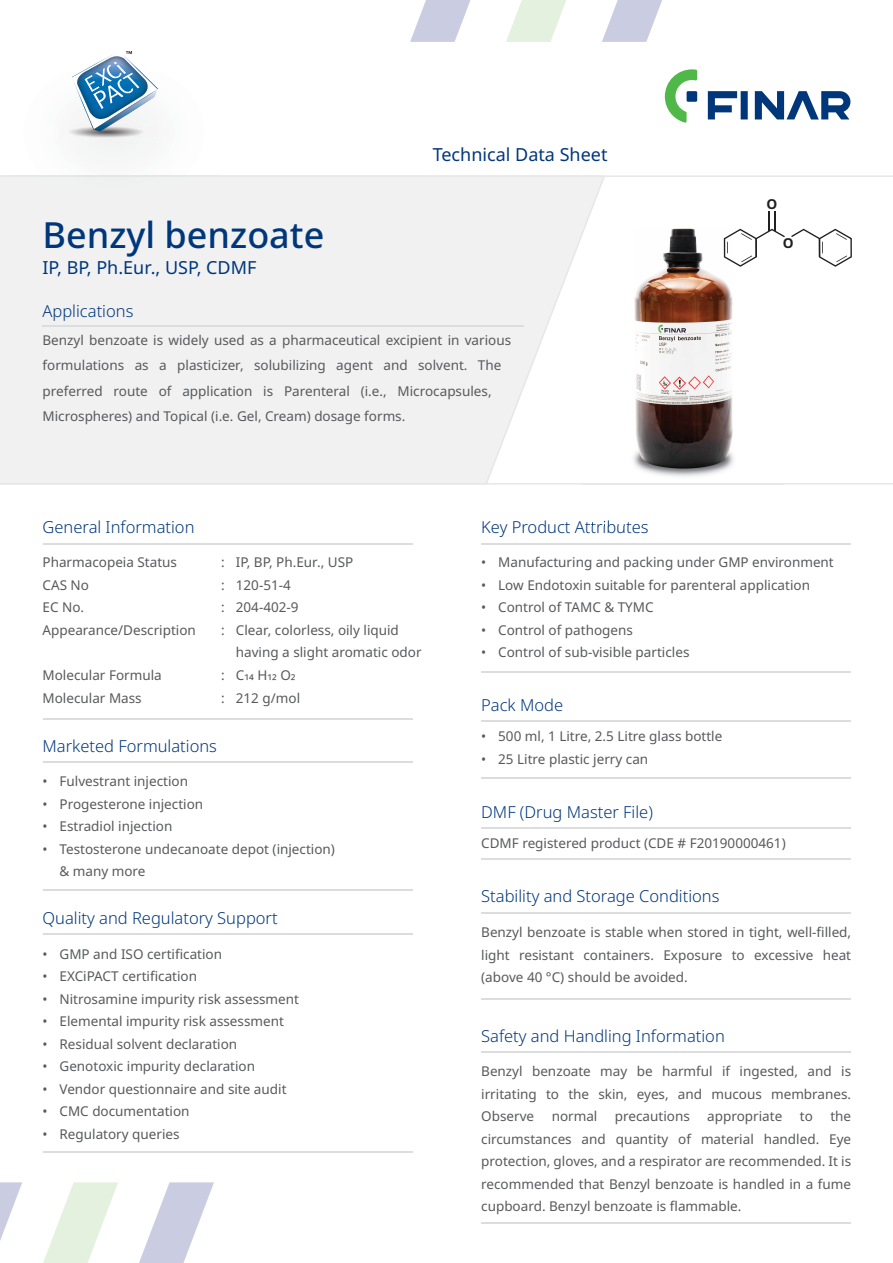
<style>
.page{position:relative;width:893px;height:1263px;background:#fff}
.page>*{position:absolute;margin:0;border:0;box-sizing:border-box;transform-origin:0 0}
.t1{font:500 36px "Noto Sans";color:#00377b}
.t2{font:18px "Noto Sans";color:#00377b}
.t3{font:300 16.5px "Noto Sans";color:#00377b}
.t4{font:700 13.65px "Noto Sans";color:#231f20}
.t5{font:13.5px/22.5px "Noto Sans";color:#58595b}
</style>
<div class="page">
<hr style="left:0;top:175px;width:893px;height:2px;background:#e6e7e8">
<hr style="left:0;top:483px;width:893px;height:1px;background:#e6e7e8">
<svg style="left:0;top:177px;width:605px;height:306px;fill:#f1f1f2"></svg>
<svg style="left:665px;top:69px;width:32px;height:54px"></svg>
<svg style="left:755px;top:91px;width:95px;height:29px"></svg>
<svg style="left:708px;top:91px;width:40px;height:28px"></svg>
<div style="left:687px;top:91px;width:10px;height:11px;background:#00377b"></div>
<svg style="left:602px;top:0;width:60px;height:42px"></svg>
<svg style="left:506px;top:0;width:60px;height:42px"></svg>
<svg style="left:410px;top:0;width:60px;height:42px"></svg>
<svg style="left:139px;top:1182px;width:75px;height:81px"></svg>
<svg style="left:43px;top:1182px;width:75px;height:81px"></svg>
<svg style="left:0;top:1182px;width:22px;height:59px"></svg>
<img style="left:10px;top:141px;width:208px;height:50px">
<img style="left:68px;top:129px;width:76px;height:9px">
<img style="left:71px;top:51px;width:87px;height:81px">
<hr style="left:43px;top:543px;width:369px;height:1px;background:#dcddde">
<hr style="left:43px;top:718px;width:369px;height:2px;background:#dcddde">
<hr style="left:43px;top:933px;width:369px;height:2px;background:#dcddde">
<hr style="left:43px;top:1151px;width:369px;height:2px;background:#dcddde">
<hr style="left:43px;top:761px;width:369px;height:1px;background:#dcddde">
<hr style="left:43px;top:889px;width:369px;height:2px;background:#dcddde">
<hr style="left:481px;top:912px;width:370px;height:1px;background:#dcddde">
<hr style="left:481px;top:998px;width:370px;height:1px;background:#dcddde">
<hr style="left:481px;top:1051px;width:370px;height:2px;background:#dcddde">
<hr style="left:481px;top:1222px;width:370px;height:2px;background:#dcddde">
<hr style="left:481px;top:827px;width:370px;height:2px;background:#dcddde">
<hr style="left:481px;top:858px;width:370px;height:1px;background:#dcddde">
<hr style="left:481px;top:543px;width:370px;height:1px;background:#dcddde">
<hr style="left:481px;top:671px;width:370px;height:2px;background:#dcddde">
<hr style="left:481px;top:720px;width:370px;height:2px;background:#dcddde">
<hr style="left:481px;top:777px;width:370px;height:1px;background:#dcddde">
<hr style="left:43px;top:326px;width:481px;height:1px;background:#dcddde">
<img style="left:584px;top:392px;width:199px;height:93px">
<img style="left:584px;top:483px;width:199px;height:1px">
<img style="left:585px;top:520px;width:63px;height:6px">
<img style="left:635px;top:229px;width:98px;height:239px">
<svg style="left:724px;top:212px;width:61px;height:55px"></svg>
<svg style="left:791px;top:229px;width:61px;height:38px"></svg>
<h1 class="t1" style="left:43px;top:209px;width:283px">Benzyl benzoate</h1>
<h2 class="t2" style="left:43px;top:255px;width:215px">IP, BP, Ph.Eur., USP, CDMF</h2>
<p class="t3" style="left:43px;top:299px;width:92px">Applications</p>
<h2 class="t2" style="left:433px;top:142px;width:176px">Technical Data Sheet</h2>
<p class="t5" style="left:43px;top:328px;width:470px;line-height:25.5px">Benzyl benzoate is widely used as a pharmaceutical excipient in various formulations as a plasticizer, solubilizing agent and solvent. The preferred route of application is Parenteral (i.e., Microcapsules, Microspheres) and Topical (i.e. Gel, Cream) dosage forms.</p>
<p class="t3" style="left:43px;top:515px;width:154px">General Information</p>
<p class="t3" style="left:481px;top:515px;width:169px">Key Product Attributes</p>
<p class="t4" style="left:767px;top:194px;width:12px">O</p>
<p class="t4" style="left:783px;top:233px;width:12px">O</p>
<p class="t5" style="left:43px;top:552px;width:136px">Pharmacopeia Status</p>
<p class="t5" style="left:221px;top:552px;width:134px">: IP, BP, Ph.Eur., USP</p>
<p class="t5" style="left:43px;top:574px;width:48px">CAS No</p>
<p class="t5" style="left:221px;top:574px;width:71px">: 120-51-4</p>
<p class="t5" style="left:43px;top:597px;width:43px">EC No.</p>
<p class="t5" style="left:221px;top:597px;width:79px">: 204-402-9</p>
<p class="t5" style="left:43px;top:619px;width:155px">Appearance/Description</p>
<p class="t5" style="left:236px;top:619px;width:187px;text-indent:-15px">: Clear, colorless, oily liquid having a slight aromatic odor</p>
<p class="t5" style="left:43px;top:664px;width:121px">Molecular Formula</p>
<p class="t5" style="left:221px;top:664px;width:76px">: C14 H12 O2</p>
<p class="t5" style="left:43px;top:687px;width:101px">Molecular Mass</p>
<p class="t5" style="left:221px;top:687px;width:81px">: 212 g/mol</p>
<p class="t3" style="left:43px;top:734px;width:176px">Marketed Formulations</p>
<p class="t5" style="left:43px;top:770px;width:147px">• Fulvestrant injection</p>
<p class="t5" style="left:43px;top:793px;width:162px">• Progesterone injection</p>
<p class="t5" style="left:43px;top:815px;width:131px">• Estradiol injection</p>
<p class="t5" style="left:60px;top:838px;width:277px;text-indent:-17px">• Testosterone undecanoate depot (injection) &amp; many more</p>
<p class="t3" style="left:43px;top:907px;width:237px">Quality and Regulatory Support</p>
<p class="t5" style="left:43px;top:943px;width:181px">• GMP and ISO certification</p>
<p class="t5" style="left:43px;top:965px;width:156px">• EXCiPACT certification</p>
<p class="t5" style="left:43px;top:988px;width:258px">• Nitrosamine impurity risk assessment</p>
<p class="t5" style="left:43px;top:1010px;width:243px">• Elemental impurity risk assessment</p>
<p class="t5" style="left:43px;top:1033px;width:196px">• Residual solvent declaration</p>
<p class="t5" style="left:43px;top:1055px;width:214px">• Genotoxic impurity declaration</p>
<p class="t5" style="left:43px;top:1078px;width:246px">• Vendor questionnaire and site audit</p>
<p class="t5" style="left:43px;top:1100px;width:149px">• CMC documentation</p>
<p class="t5" style="left:43px;top:1123px;width:139px">• Regulatory queries</p>
<p class="t5" style="left:481px;top:552px;width:354px">• Manufacturing and packing under GMP environment</p>
<p class="t5" style="left:481px;top:574px;width:330px">• Low Endotoxin suitable for parenteral application</p>
<p class="t5" style="left:481px;top:597px;width:174px">• Control of TAMC &amp; TYMC</p>
<p class="t5" style="left:481px;top:619px;width:153px">• Control of pathogens</p>
<p class="t5" style="left:481px;top:642px;width:210px">• Control of sub-visible particles</p>
<p class="t3" style="left:481px;top:693px;width:83px">Pack Mode</p>
<p class="t5" style="left:481px;top:725px;width:243px">• 500 ml, 1 Litre, 2.5 Litre glass bottle</p>
<p class="t5" style="left:481px;top:748px;width:169px">• 25 Litre plastic jerry can</p>
<p class="t3" style="left:481px;top:800px;width:173px">DMF (Drug Master File)</p>
<p class="t5" style="left:481px;top:832px;width:306px">CDMF registered product (CDE # F20190000461)</p>
<p class="t3" style="left:481px;top:885px;width:240px">Stability and Storage Conditions</p>
<p class="t5" style="left:481px;top:921px;width:371px;text-align:justify">Benzyl benzoate is stable when stored in tight, well-filled, light resistant containers. Exposure to excessive heat (above 40 °C) should be avoided.</p>
<p class="t3" style="left:481px;top:1024px;width:245px">Safety and Handling Information</p>
<p class="t5" style="left:481px;top:1060px;width:371px;text-align:justify">Benzyl benzoate may be harmful if ingested, and is irritating to the skin, eyes, and mucous membranes.<br>Observe</p>
<p class="t5" style="left:481px;top:1105px;width:371px;text-align:justify;text-indent:349px">the circumstances and quantity of material handled. Eye protection, gloves, and a respirator are recommended. It is recommended that Benzyl benzoate is handled in a fume cupboard. Benzyl benzoate is flammable.</p>
<p class="t5" style="left:552px;top:1105px;width:47px">normal</p>
<p class="t5" style="left:615px;top:1105px;width:76px">precautions</p>
<p class="t5" style="left:707px;top:1105px;width:77px">appropriate</p>
<p class="t5" style="left:800px;top:1105px;width:15px">to</p>
</div>
